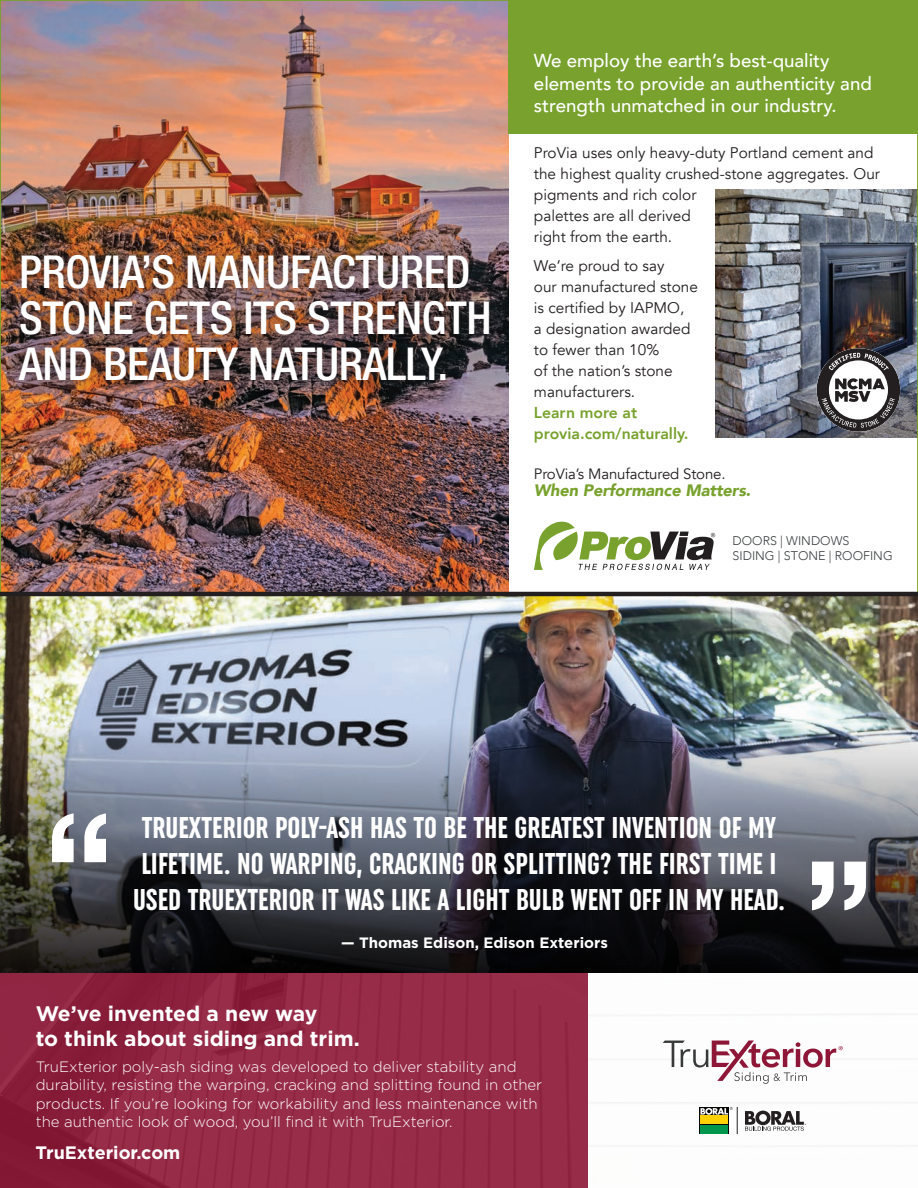
<style>
.page{position:relative;width:918px;height:1188px;background:#fff}
.page>*{position:absolute;margin:0;border:0;box-sizing:border-box;transform-origin:0 0}
.t1{font:500 condensed 45.45px/46px "Helvetica Neue LT Std";letter-spacing:-.01em;color:#fff}
.t2{font:700 extra-condensed 30px/36px "Uniform";color:#fff}
.t3{font:700 21px/25.2px "Gotham";color:#fff}
.t4{font:500 18.75px/22.5px "Avenir";color:#fff}
.t5{font:700 18px "Gotham";color:#fff}
.t6{font:italic 900 16.5px "Avenir";letter-spacing:-.01em;color:#78a22d}
.t7{font:800 15.75px/21px "Avenir";color:#78a22d}
.t8{font:15.3px/21px "Avenir";color:#231f20}
.t9{font:300 15px/18.6px "Gotham";color:#fff}
.t10{font:700 15px "Gotham";color:#fff}
.t11{font:15px "Avenir";letter-spacing:-.01em;color:#231f20}
.t12{font:300 12.45px/14.9px "Avenir";color:#3a3d3f}
</style>
<div class="page">
<img style="left:2px;top:2px;width:507px;height:590px">
<div style="left:4px;top:238px;width:502px;height:160px;background:#231f20;opacity:.75"></div>
<div style="left:509px;top:0;width:409px;height:134px;background:#78a22d"></div>
<svg style="left:534px;top:522px;width:181px;height:48px"></svg>
<img style="left:715px;top:189px;width:201px;height:248px">
<svg style="left:817px;top:348px;width:83px;height:84px"></svg>
<div style="left:699px;top:1107px;width:30px;height:27px;background:#040503"></div>
<svg style="left:745px;top:1111px;width:61px;height:20px"></svg>
<svg style="left:700px;top:1107px;width:38px;height:27px"></svg>
<svg style="left:663px;top:1040px;width:180px;height:44px"></svg>
<div style="left:0;top:972px;width:588px;height:216px;background:linear-gradient(to right,#8b203c,#9a2f4c)"></div>
<img style="left:0;top:596px;width:918px;height:376px">
<svg style="left:52px;top:813px;width:54px;height:49px"></svg>
<svg style="left:812px;top:862px;width:54px;height:48px"></svg>
<hr style="left:0;top:592px;width:918px;height:4px;background:#231f20">
<h1 class="t1" style="left:19px;top:248px;width:474px">PROVIA’S MANUFACTURED<br>STONE GETS ITS STRENGTH<br>AND BEAUTY NATURALLY.</h1>
<p class="t4" style="left:534px;top:49px;width:339px">We employ the earth’s best-quality elements to provide an authenticity and strength unmatched in our industry.</p>
<p class="t8" style="left:534px;top:143px;width:348px">ProVia uses only heavy-duty Portland cement and the highest quality crushed-stone aggregates. Our pigments and rich color<br>palettes are all derived<br>right from the earth.</p>
<p class="t8" style="left:534px;top:255px;width:166px">We’re proud to say<br>our manufactured stone is certified by IAPMO,<br>a designation awarded to fewer than 10%<br>of the nation’s stone manufacturers.</p>
<p class="t7" style="left:534px;top:402px;width:156px">Learn more at provia.com/naturally.</p>
<p class="t11" style="left:534px;top:465px;width:193px">ProVia’s Manufactured Stone.</p>
<p class="t6" style="left:534px;top:477px;width:218px">When Performance Matters.</p>
<p class="t12" style="left:733px;top:533px;width:162px">DOORS | WINDOWS<br>SIDING | STONE | ROOFING</p>
<h2 class="t2" style="left:133px;top:809px;width:653px">TRUEXTERIOR POLY-ASH HAS TO BE THE GREATEST INVENTION OF MY<br>LIFETIME. NO WARPING, CRACKING OR SPLITTING? THE FIRST TIME I<br>USED TRUEXTERIOR IT WAS LIKE A LIGHT BULB WENT OFF IN MY HEAD.</h2>
<p class="t10" style="left:341px;top:934px;width:268px">— Thomas Edison, Edison Exteriors</p>
<h3 class="t3" style="left:36px;top:1001px;width:325px">We’ve invented a new way<br>to think about siding and trim.</h3>
<p class="t9" style="left:36px;top:1057px;width:508px">TruExterior poly-ash siding was developed to deliver stability and durability, resisting the warping, cracking and splitting found in other products. If you’re looking for workability and less maintenance with the authentic look of wood, you’ll find it with TruExterior.</p>
<p class="t5" style="left:36px;top:1143px;width:146px">TruExterior.com</p>
</div>
